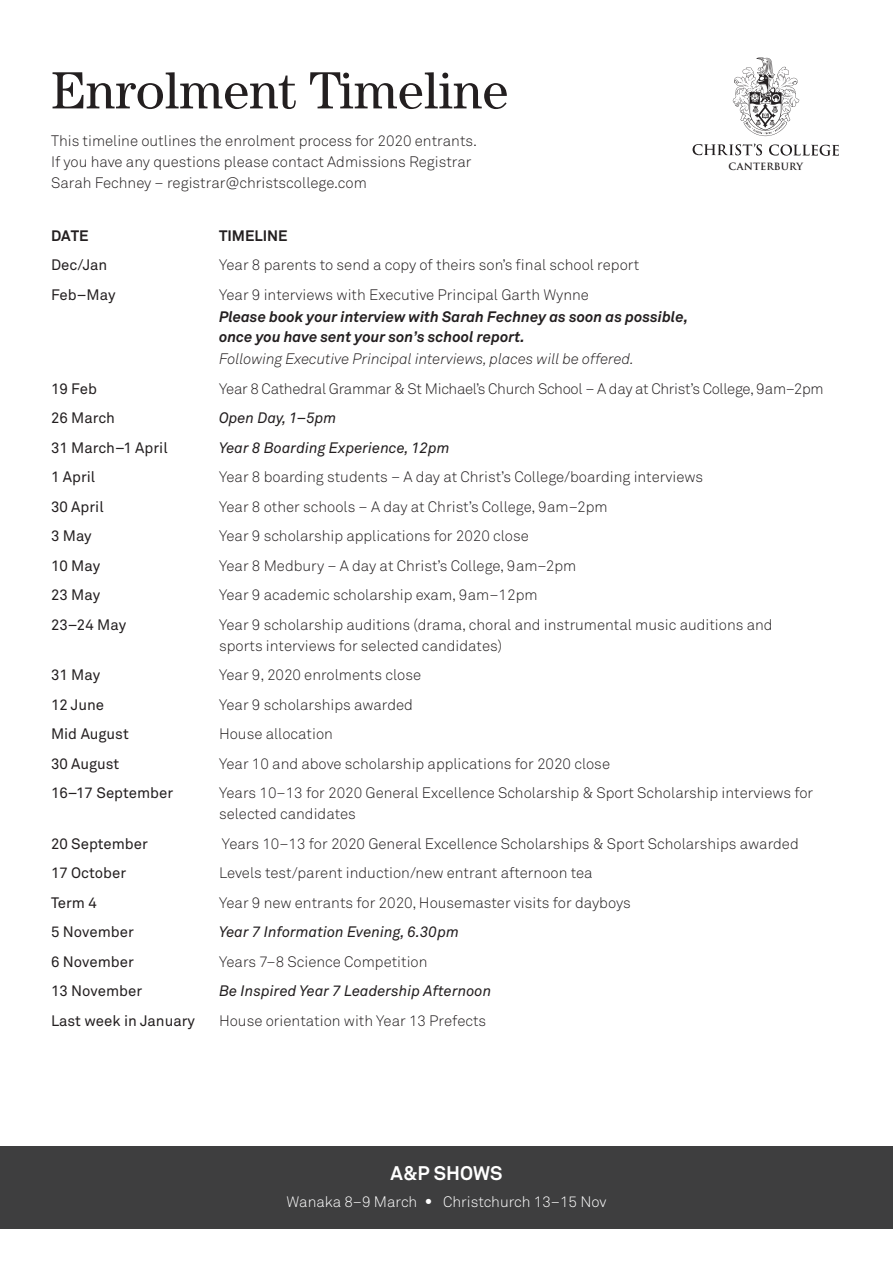
<style>
.page{position:relative;width:893px;height:1263px;background:#fff}
.page>*{position:absolute;margin:0;border:0;box-sizing:border-box;transform-origin:0 0}
.IBW_Body_Text{font:52.5px "Century";color:#231f20}
.IBW_Body_Text-2{font:700 19.5px "Akkurat";color:#fff}
.t1{font:300 15px/21px "Akkurat";color:#231f20}
.t2{font:15px "Akkurat";color:#231f20}
.t3{font:italic 15px "Akkurat";color:#231f20}
.t4{font:italic 700 15px/22.5px "Akkurat";color:#231f20}
.t5{font:italic 300 15px/22.5px "Akkurat";color:#231f20}
.t6{font:300 15px "Akkurat";letter-spacing:-.02em;color:#231f20}
.IBW_Body_Text-3{font:300 15px "Akkurat";color:#fff}
.t7{font:700 15px "Akkurat";color:#231f20}
.t8{font:700 9.75px "Trajan Pro";letter-spacing:.01em;color:#231f20}
.s1{font-weight:300;font-style:normal}
.s2{font-weight:700}
.s3{font-size:22.5px}
</style>
<div class="page">
<div style="left:0;top:1146px;width:893px;height:83px;background:#3e3e3f"></div>
<svg style="left:733px;top:57px;width:66px;height:79px"></svg>
<svg style="left:692px;top:144px;width:70px;height:11px"></svg>
<svg style="left:769px;top:144px;width:70px;height:12px"></svg>
<p class="IBW_Body_Text" style="left:51px;top:60px;width:459px">Enrolment Timeline</p>
<p class="t1" style="left:51px;top:130px;width:427px">This timeline outlines the enrolment process for 2020 entrants.<br>If you have any questions please contact Admissions Registrar<br>Sarah Fechney – registrar@christscollege.com</p>
<p class="t7" style="left:51px;top:226px;width:39px">DATE</p>
<p class="t7" style="left:219px;top:226px;width:70px">TIMELINE</p>
<p class="t2" style="left:51px;top:256px;width:58px">Dec/Jan</p>
<p class="t1" style="left:219px;top:255px;width:422px">Year 8 parents to send a copy of theirs son’s final school report</p>
<p class="t2" style="left:51px;top:286px;width:66px">Feb–May</p>
<p class="t4" style="left:219px;top:283px;width:471px"><span class="s1">Year 9 interviews with Executive Principal Garth Wynne<br></span>Please book your interview with Sarah Fechney as soon as possible,</p>
<p class="t5" style="left:219px;top:325px;width:417px"><span class="s2">once you have sent your son’s school report.<br></span>Following Executive Principal interviews, places will be offered.</p>
<p class="t2" style="left:51px;top:380px;width:48px">19 Feb</p>
<p class="t6" style="left:219px;top:379px;width:606px">Year 8 Cathedral Grammar &amp; St Michael’s Church School – A day at Christ’s College, 9am–2pm</p>
<p class="t2" style="left:51px;top:409px;width:66px">26 March</p>
<p class="t3" style="left:219px;top:409px;width:119px">Open Day, 1–5pm</p>
<p class="t2" style="left:51px;top:439px;width:118px">31 March–1 April</p>
<p class="t3" style="left:219px;top:439px;width:232px">Year 8 Boarding Experience, 12pm</p>
<p class="t2" style="left:51px;top:468px;width:46px">1 April</p>
<p class="t1" style="left:219px;top:467px;width:486px">Year 8 boarding students – A day at Christ’s College/boarding interviews</p>
<p class="t2" style="left:51px;top:498px;width:54px">30 April</p>
<p class="t1" style="left:219px;top:496px;width:390px">Year 8 other schools – A day at Christ’s College, 9am–2pm</p>
<p class="t2" style="left:51px;top:527px;width:42px">3 May</p>
<p class="t1" style="left:219px;top:526px;width:311px">Year 9 scholarship applications for 2020 close</p>
<p class="t2" style="left:51px;top:557px;width:51px">10 May</p>
<p class="t1" style="left:219px;top:555px;width:359px">Year 8 Medbury – A day at Christ’s College, 9am–2pm</p>
<p class="t2" style="left:51px;top:586px;width:51px">23 May</p>
<p class="t1" style="left:219px;top:585px;width:320px">Year 9 academic scholarship exam, 9am–12pm</p>
<p class="t2" style="left:51px;top:616px;width:77px">23–24 May</p>
<p class="t1" style="left:219px;top:614px;width:555px">Year 9 scholarship auditions (drama, choral and instrumental music auditions and sports interviews for selected candidates)</p>
<p class="t2" style="left:51px;top:666px;width:51px">31 May</p>
<p class="t1" style="left:219px;top:665px;width:204px">Year 9, 2020 enrolments close</p>
<p class="t2" style="left:51px;top:696px;width:55px">12 June</p>
<p class="t1" style="left:219px;top:694px;width:195px">Year 9 scholarships awarded</p>
<p class="t2" style="left:51px;top:725px;width:79px">Mid August</p>
<p class="t1" style="left:219px;top:724px;width:115px">House allocation</p>
<p class="t2" style="left:51px;top:755px;width:70px">30 August</p>
<p class="t1" style="left:219px;top:753px;width:393px">Year 10 and above scholarship applications for 2020 close</p>
<p class="t2" style="left:51px;top:784px;width:124px">16–17 September</p>
<p class="t1" style="left:219px;top:783px;width:596px">Years 10–13 for 2020 General Excellence Scholarship &amp; Sport Scholarship interviews for selected candidates</p>
<p class="t2" style="left:51px;top:835px;width:98px">20 September</p>
<p class="t1" style="left:222px;top:833px;width:578px">Years 10–13 for 2020 General Excellence Scholarships &amp; Sport Scholarships awarded</p>
<p class="t2" style="left:51px;top:864px;width:77px">17 October</p>
<p class="t1" style="left:219px;top:863px;width:375px">Levels test/parent induction/new entrant afternoon tea</p>
<p class="t2" style="left:51px;top:894px;width:47px">Term 4</p>
<p class="t1" style="left:219px;top:892px;width:413px">Year 9 new entrants for 2020, Housemaster visits for dayboys</p>
<p class="t2" style="left:51px;top:923px;width:84px">5 November</p>
<p class="t3" style="left:219px;top:923px;width:242px">Year 7 Information Evening, 6.30pm</p>
<p class="t2" style="left:51px;top:953px;width:84px">6 November</p>
<p class="t1" style="left:219px;top:951px;width:210px">Years 7–8 Science Competition</p>
<p class="t2" style="left:51px;top:982px;width:93px">13 November</p>
<p class="t3" style="left:219px;top:982px;width:274px">Be Inspired Year 7 Leadership Afternoon</p>
<p class="t2" style="left:51px;top:1012px;width:146px">Last week in January</p>
<p class="t1" style="left:219px;top:1010px;width:269px">House orientation with Year 13 Prefects</p>
<p class="t8" style="left:729px;top:160px;width:76px">CANTERBURY</p>
<p class="IBW_Body_Text-2" style="left:391px;top:1161px;width:113px">A&amp;P SHOWS</p>
<p class="IBW_Body_Text-3" style="left:286px;top:1192px;width:322px">Wanaka 8–9 March <span class="s3">•</span> Christchurch 13–15 Nov</p>
</div>
